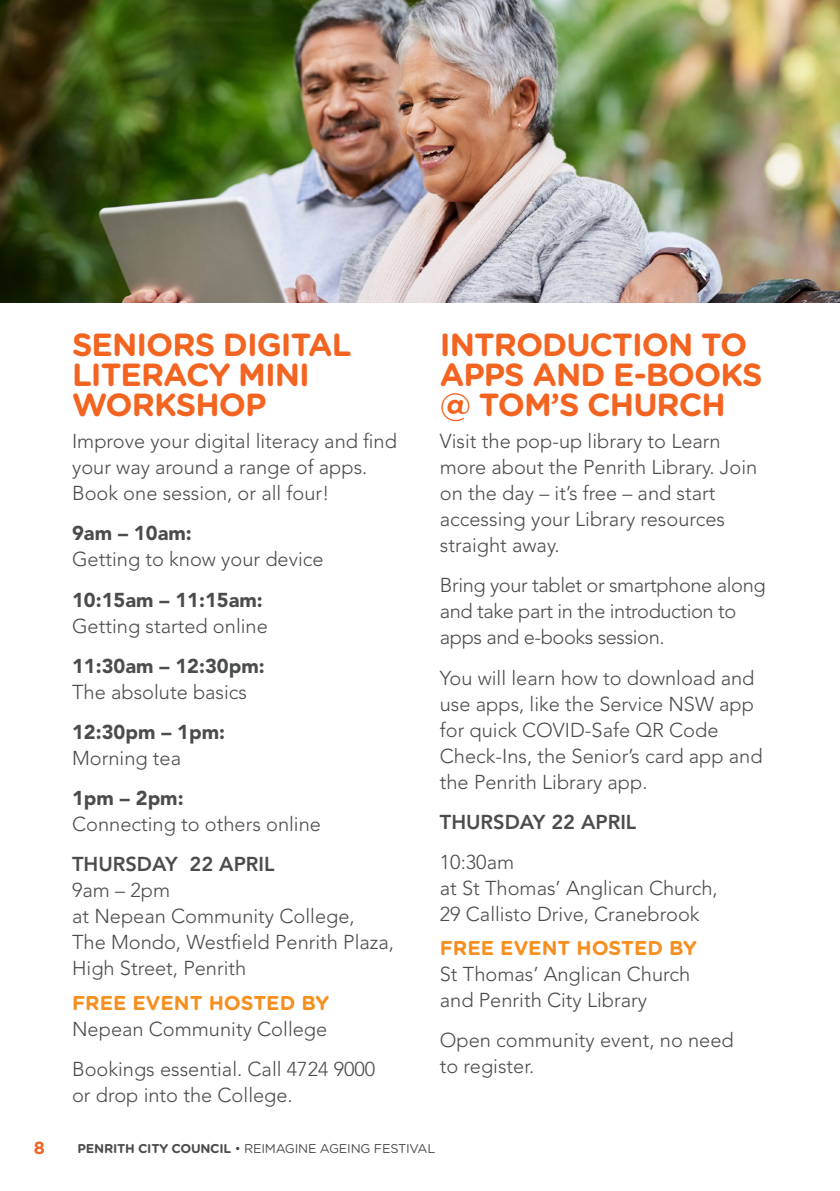
<style>
.page{position:relative;width:840px;height:1191px;background:#fff}
.page>*{position:absolute;margin:0;border:0;box-sizing:border-box;transform-origin:0 0}
.HEADING{font:700 32px/30px "Gotham Rounded";letter-spacing:-.03em;color:#f36421}
.Body_copy{font:300 20px/26px "Avenir LT Std";color:#4b4c4d}
.Body_copy-2{font:300 20px/26px "Avenir LT Std";letter-spacing:-.02em;color:#4b4c4d}
.Body_copy-3{font:900 20px/26px "Avenir LT Std";color:#4b4c4d}
.Body_copy-4{font:800 20px "Avenir LT Std";color:#4b4c4d}
.t1{font:700 17.6px "Gotham Rounded";color:#f36421}
.t2{font:12.8px "Gotham Rounded";letter-spacing:-.02em;color:#4b4c4d}
.s1{font-weight:900}
.s2{font-weight:300}
.s3{font-weight:800}
.s4{font-family:"Gotham Rounded";font-weight:700;color:#f68f1e}
.s5{font-weight:700}
</style>
<div class="page">
<img style="left:0;top:0;width:839px;height:302px">
<p class="HEADING" style="left:72px;top:329px;width:281px">SENIORS DIGITAL<br>LITERACY MINI<br>WORKSHOP</p>
<h1 class="Body_copy" style="left:72px;top:428px;width:326px">Improve your digital literacy and find your way around a range of apps.<br>Book one session, or all four!</h1>
<h1 class="Body_copy" style="left:72px;top:520px;width:253px"><span class="s1">9am – 10am:<br></span>Getting to know your device</h1>
<h1 class="Body_copy" style="left:72px;top:587px;width:197px"><span class="s1">10:15am – 11:15am:<br></span>Getting started online</h1>
<h1 class="Body_copy" style="left:72px;top:653px;width:194px"><span class="s1">11:30am – 12:30pm:<br></span>The absolute basics</h1>
<h1 class="Body_copy-3" style="left:72px;top:719px;width:154px">12:30pm – 1pm:<br><span class="s2">Morning tea</span></h1>
<h1 class="Body_copy" style="left:72px;top:785px;width:250px"><span class="s1">1pm – 2pm:<br></span>Connecting to others online</h1>
<h1 class="Body_copy" style="left:72px;top:851px;width:323px"><span class="s3">THURSDAY 22 APRIL<br></span>9am – 2pm<br>at Nepean Community College,<br>The Mondo, Westfield Penrith Plaza,<br>High Street, Penrith</h1>
<h1 class="Body_copy" style="left:72px;top:989px;width:258px"><span class="s4">FREE EVENT HOSTED BY<br></span>Nepean Community College</h1>
<h1 class="Body_copy" style="left:72px;top:1056px;width:304px">Bookings essential. Call 4724 9000 or drop into the College.</h1>
<p class="HEADING" style="left:439px;top:329px;width:324px">INTRODUCTION TO<br>APPS AND E-BOOKS @ TOM’S CHURCH</p>
<h1 class="Body_copy" style="left:439px;top:428px;width:319px">Visit the pop-up library to Learn more about the Penrith Library. Join on the day – it’s free – and start accessing your Library resources straight away.</h1>
<h1 class="Body_copy-2" style="left:439px;top:572px;width:327px">Bring your tablet or smartphone along and take part in the introduction to apps and e-books session.</h1>
<h1 class="Body_copy" style="left:439px;top:665px;width:324px">You will learn how to download and use apps, like the Service NSW app for quick COVID-Safe QR Code<br>Check-Ins, the Senior’s card app and the Penrith Library app.</h1>
<h1 class="Body_copy-4" style="left:439px;top:810px;width:198px">THURSDAY 22 APRIL</h1>
<h1 class="Body_copy" style="left:439px;top:849px;width:279px">10:30am<br>at St Thomas’ Anglican Church,<br>29 Callisto Drive, Cranebrook</h1>
<h1 class="Body_copy" style="left:439px;top:935px;width:258px"><span class="s4">FREE EVENT HOSTED BY<br></span>St Thomas’ Anglican Church and Penrith City Library</h1>
<h1 class="Body_copy" style="left:439px;top:1027px;width:295px">Open community event, no need to register.</h1>
<p class="t1" style="left:34px;top:1134px;width:13px">8</p>
<p class="t2" style="left:78px;top:1139px;width:359px"><span class="s5">PENRITH CITY COUNCIL</span> • REIMAGINE AGEING FESTIVAL</p>
</div>
